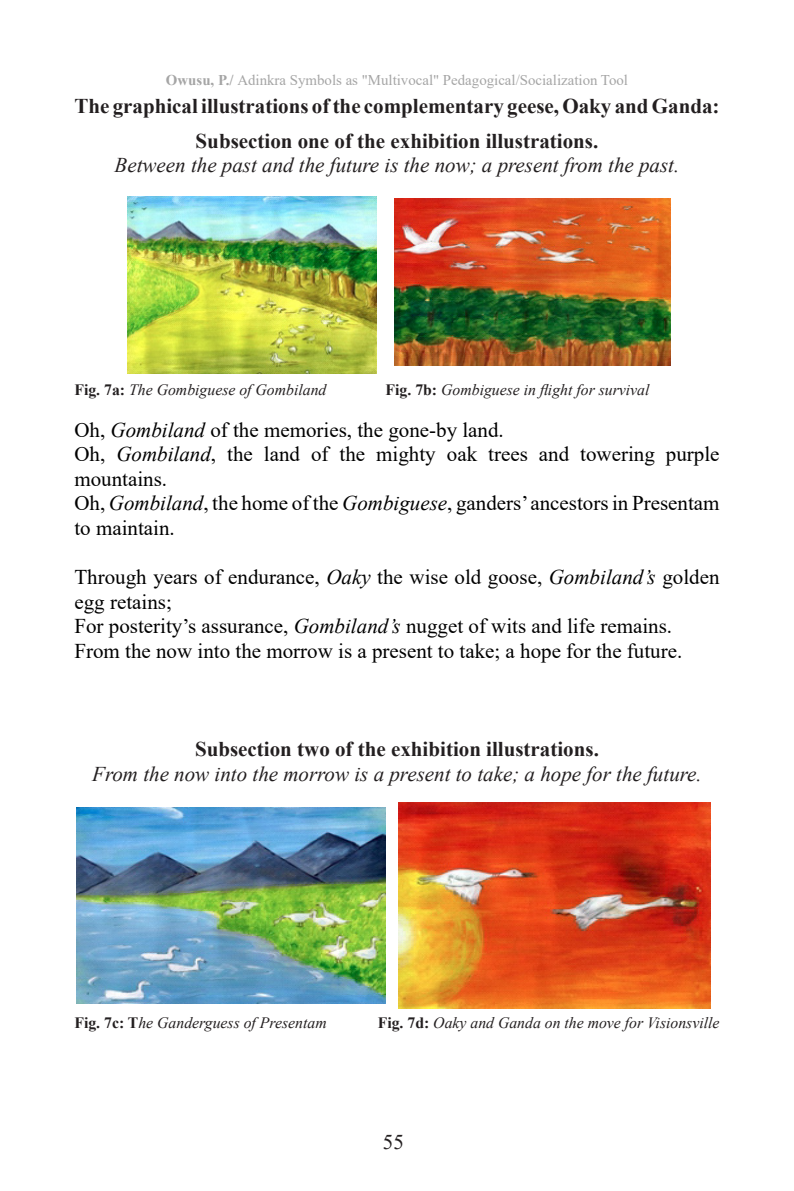
<style>
.page{position:relative;width:794px;height:1191px;background:#fff}
.page>*{position:absolute;margin:0;border:0;box-sizing:border-box;transform-origin:0 0}
.Body_A{font:21px/24.5px "Times New Roman";color:#000}
.Topic{font:700 21px "Times New Roman";color:#231f20}
.Heading_3{font:700 21px "Times New Roman";color:#231f20}
.Topic-2{font:italic 21px "Times New Roman";color:#231f20}
.Heading_4{font:italic 21px "Times New Roman";color:#231f20}
.t1{font:21px "Times New Roman";color:#231f20}
.Topic-3{font:italic 15.75px "Times New Roman";color:#231f20}
.t2{font:14.88px "Times New Roman";color:#a5a5a5}
.s1{font-weight:700}
.s2{font-weight:700;font-style:normal}
.s3{font-style:italic}
</style>
<div class="page">
<img style="left:127px;top:196px;width:249px;height:177px">
<img style="left:394px;top:199px;width:276px;height:166px">
<img style="left:76px;top:808px;width:310px;height:195px">
<img style="left:398px;top:802px;width:312px;height:206px">
<p class="t2" style="left:166px;top:69px;width:463px"><span class="s1">Owusu, P./</span> Adinkra Symbols as "Multivocal" Pedagogical/Socialization Tool</p>
<p class="Heading_3" style="left:74px;top:91px;width:646px">The graphical illustrations of the complementary geese, Oaky and Ganda:</p>
<p class="Topic" style="left:196px;top:126px;width:404px">Subsection one of the exhibition illustrations.</p>
<p class="Heading_4" style="left:115px;top:151px;width:566px">Between the past and the future is the now; a present from the past.</p>
<p class="Topic-3" style="left:74px;top:379px;width:253px"><span class="s2">Fig. 7a:</span> The Gombiguese of Gombiland</p>
<p class="Topic-3" style="left:385px;top:379px;width:265px"><span class="s2">Fig. 7b:</span> Gombiguese in flight for survival</p>
<p class="Body_A" style="left:74px;top:417px;width:431px">Oh, <span class="s3">Gombiland</span> of the memories, the gone-by land.</p>
<p class="Body_A" style="left:74px;top:441px;width:646px">Oh, <span class="s3">Gombiland</span>, the land of the mighty oak trees and towering purple mountains.</p>
<p class="Body_A" style="left:74px;top:490px;width:646px">Oh, <span class="s3">Gombiland</span>, the home of the <span class="s3">Gombiguese</span>, ganders’ ancestors in Presentam to maintain.</p>
<p class="Body_A" style="left:74px;top:564px;width:646px">Through years of endurance, <span class="s3">Oaky</span> the wise old goose, <span class="s3">Gombiland’s</span> golden egg retains;</p>
<p class="Body_A" style="left:74px;top:613px;width:599px">For posterity’s assurance, <span class="s3">Gombiland’s</span> nugget of wits and life remains.</p>
<p class="Body_A" style="left:74px;top:638px;width:609px">From the now into the morrow is a present to take; a hope for the future.</p>
<p class="Topic" style="left:195px;top:734px;width:405px">Subsection two of the exhibition illustrations.</p>
<p class="Topic-2" style="left:92px;top:759px;width:611px">From the now into the morrow is a present to take; a hope for the future.</p>
<p class="Topic-3" style="left:74px;top:1011px;width:254px"><span class="s2">Fig. 7c: T</span>he Ganderguess of Presentam</p>
<p class="Topic-3" style="left:378px;top:1011px;width:343px"><span class="s2">Fig. 7d:</span> Oaky and Ganda on the move for Visionsville</p>
<p class="t1" style="left:383px;top:1127px;width:22px">55</p>
</div>
